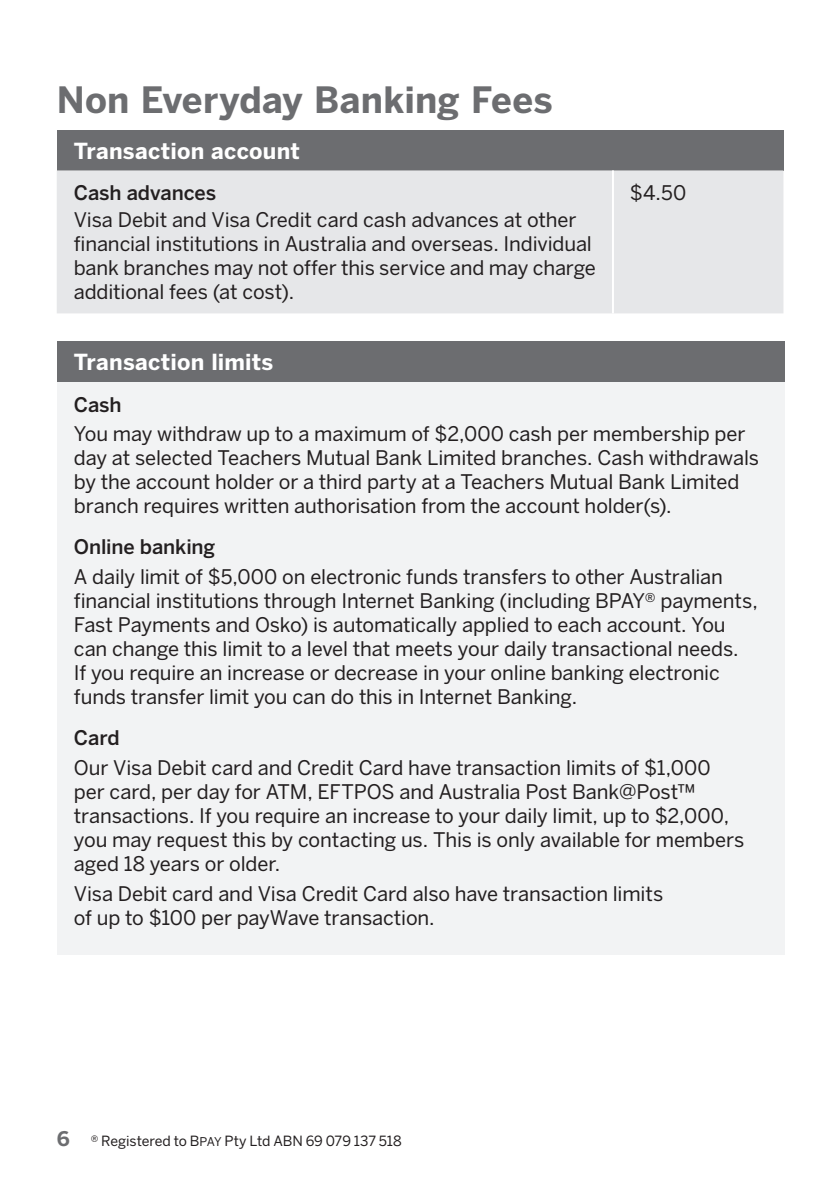
<style>
.page{position:relative;width:840px;height:1191px;background:#fff}
.page>*{position:absolute;margin:0;border:0;box-sizing:border-box;transform-origin:0 0}
.TMB_H3{font:700 36px "Benton Sans";letter-spacing:.005em;color:#6c6d70}
.Table_header{font:700 22px "Benton Sans";letter-spacing:.01em;color:#fff}
.Table_body_copy{font:20px/24px "Benton Sans";letter-spacing:-.005em;color:#231f20}
.Table_subhead{font:500 20px "Benton Sans";letter-spacing:-.005em;color:#231f20}
.t1{font:700 20px "Benton Sans";color:#6c6d70}
.t2{font:14px "Benton Sans";letter-spacing:-.005em;color:#231f20}
.s1{font-size:12px}
</style>
<div class="page">
<div style="left:57px;top:342px;width:727px;height:40px;background:#6c6d70"></div>
<div style="left:57px;top:382px;width:727px;height:572px;background:#f2f3f4"></div>
<div style="left:57px;top:130px;width:726px;height:40px;background:#6c6d70"></div>
<div style="left:57px;top:170px;width:726px;height:143px;background:#e6e7e9"></div>
<hr style="left:611px;top:170px;width:2px;height:143px;background:#fff">
<p class="TMB_H3" style="left:57px;top:78px;width:497px">Non Everyday Banking Fees</p>
<p class="Table_header" style="left:74px;top:137px;width:227px">Transaction account</p>
<p class="Table_subhead" style="left:74px;top:181px;width:144px">Cash advances</p>
<p class="Table_body_copy" style="left:74px;top:208px;width:523px">Visa Debit and Visa Credit card cash advances at other financial institutions in Australia and overseas. Individual bank branches may not offer this service and may charge additional fees (at cost).</p>
<p class="Table_body_copy" style="left:629px;top:181px;width:58px">$4.50</p>
<p class="Table_header" style="left:74px;top:348px;width:201px">Transaction limits</p>
<p class="Table_subhead" style="left:74px;top:392px;width:49px">Cash</p>
<p class="Table_body_copy" style="left:74px;top:422px;width:686px">You may withdraw up to a maximum of $2,000 cash per membership per day at selected Teachers Mutual Bank Limited branches. Cash withdrawals by the account holder or a third party at a Teachers Mutual Bank Limited branch requires written authorisation from the account holder(s).</p>
<p class="Table_subhead" style="left:74px;top:535px;width:143px">Online banking</p>
<p class="Table_body_copy" style="left:74px;top:565px;width:685px">A daily limit of $5,000 on electronic funds transfers to other Australian financial institutions through Internet Banking (including BPAY® payments, Fast Payments and Osko) is automatically applied to each account. You can change this limit to a level that meets your daily transactional needs.<br>If you require an increase or decrease in your online banking electronic funds transfer limit you can do this in Internet Banking.</p>
<p class="Table_subhead" style="left:74px;top:725px;width:47px">Card</p>
<p class="Table_body_copy" style="left:74px;top:755px;width:671px">Our Visa Debit card and Credit Card have transaction limits of $1,000 per card, per day for ATM, EFTPOS and Australia Post Bank@Post™ transactions. If you require an increase to your daily limit, up to $2,000, you may request this by contacting us. This is only available for members aged 18 years or older.</p>
<p class="Table_body_copy" style="left:74px;top:881px;width:590px">Visa Debit card and Visa Credit Card also have transaction limits of up to $100 per payWave transaction.</p>
<p class="t1" style="left:57px;top:1125px;width:15px">6</p>
<p class="t2" style="left:91px;top:1132px;width:312px">® Registered to B<span class="s1">PAY</span> Pty Ltd ABN 69 079 137 518</p>
</div>
